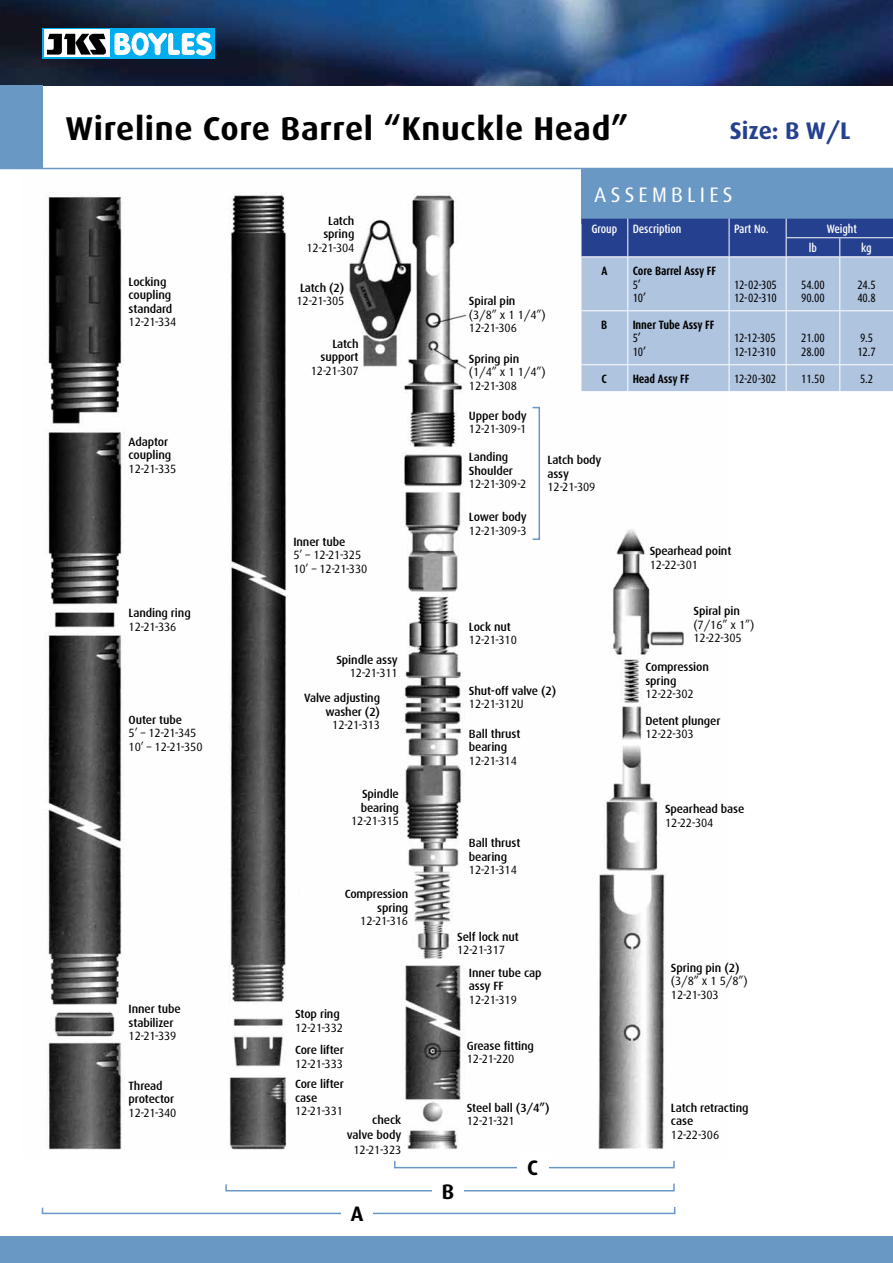
<style>
.page{position:relative;width:893px;height:1263px;background:#fff}
.page>*{position:absolute;margin:0;border:0;box-sizing:border-box;transform-origin:0 0}
.t1{font:700 33px "Bausch Lomb";letter-spacing:.02em;color:#000}
.t2{font:700 24px "Bausch Lomb";color:#25408f}
.t3{font:21px "Bausch Lomb";letter-spacing:.2em;color:#fff}
.t4{font:700 21px "Bausch Lomb";color:#000}
.t5{font:condensed 12.15px/13.8px "Bausch Lomb";letter-spacing:-.01em;color:#000}
.t6{font:700 condensed 12.15px "Bausch Lomb";letter-spacing:-.01em;color:#000}
.t7{font:500 condensed 12.15px "Bausch Lomb";letter-spacing:-.01em;color:#fff}
.t8{font:500 12px/13.5px "Bauschlomb";letter-spacing:-.01em;color:#000}
.t9{font:12px/13.5px "Bausch Lomb";letter-spacing:-.01em;color:#000}
</style>
<div class="page">
<img style="left:44px;top:171px;width:640px;height:979px">
<hr style="left:0;top:168px;width:893px;height:1px;background:#6a98c5">
<img style="left:0;top:0;width:893px;height:85px">
<div style="left:43px;top:28px;width:172px;height:30px;background:#00aeef"></div>
<div style="left:44px;top:29px;width:65px;height:28px;background:#fff"></div>
<svg style="left:47px;top:34px;width:59px;height:21px"></svg>
<svg style="left:115px;top:33px;width:97px;height:23px"></svg>
<div style="left:0;top:85px;width:43px;height:83px;background:#6a98c5"></div>
<div style="left:0;top:1236px;width:893px;height:27px;background:#6a98c5"></div>
<div style="left:582px;top:169px;width:311px;height:54px;background:#6a98c5"></div>
<svg style="left:581px;top:219px;width:312px;height:172px;background:#95aace"></svg>
<svg style="left:41px;top:1207px;width:635px;height:8px"></svg>
<svg style="left:225px;top:1183px;width:450px;height:9px"></svg>
<div style="left:394px;top:1160px;width:281px;height:8px;border:2px solid #6a98c5"></div>
<div style="left:532px;top:407px;width:8px;height:133px;border:2px solid #6a98c5"></div>
<div style="left:517px;top:1151px;width:31px;height:31px;background:#fff"></div>
<div style="left:432px;top:1176px;width:31px;height:31px;background:#fff"></div>
<div style="left:341px;top:1197px;width:32px;height:31px;background:#fff"></div>
<h1 class="t1" style="left:65px;top:110px;width:565px">Wireline Core Barrel “Knuckle Head”</h1>
<h2 class="t2" style="left:730px;top:117px;width:122px">Size: B W/L</h2>
<p class="t8" style="left:129px;top:275px;width:45px">Locking coupling standard</p>
<p class="t9" style="left:129px;top:316px;width:49px">12-21-334</p>
<p class="t8" style="left:129px;top:435px;width:44px">Adaptor coupling</p>
<p class="t9" style="left:129px;top:462px;width:49px">12-21-335</p>
<p class="t8" style="left:323px;top:214px;width:33px;text-align:center">Latch spring</p>
<p class="t9" style="left:306px;top:241px;width:49px">12-21-304</p>
<p class="t8" style="left:300px;top:281px;width:46px">Latch (2)</p>
<p class="t9" style="left:296px;top:294px;width:49px">12-21-305</p>
<p class="t8" style="left:320px;top:337px;width:40px;text-align:right">Latch support</p>
<p class="t9" style="left:311px;top:364px;width:49px">12-21-307</p>
<p class="t8" style="left:469px;top:294px;width:48px">Spiral pin</p>
<p class="t9" style="left:469px;top:308px;width:78px">(3/8” X 1 1/4”)<br>12-21-306</p>
<p class="t8" style="left:469px;top:352px;width:52px">Spring pin</p>
<p class="t9" style="left:469px;top:366px;width:78px">(1/4” X 1 1/4”)<br>12-21-308</p>
<h3 class="t3" style="left:594px;top:183px;width:140px">ASSEMBLIES</h3>
<p class="t7" style="left:591px;top:222px;width:27px">Group</p>
<p class="t7" style="left:633px;top:222px;width:50px">Description</p>
<p class="t7" style="left:734px;top:222px;width:36px">Part No.</p>
<p class="t7" style="left:827px;top:222px;width:32px">Weight</p>
<p class="t7" style="left:809px;top:241px;width:10px">lb</p>
<p class="t7" style="left:861px;top:241px;width:12px">kg</p>
<p class="t6" style="left:601px;top:264px;width:8px">A</p>
<p class="t6" style="left:633px;top:264px;width:85px">Core Barrel Assy FF</p>
<p class="t5" style="left:633px;top:278px;width:15px">5’<br>10’</p>
<p class="t5" style="left:734px;top:278px;width:44px">12-02-305<br>12-02-310</p>
<p class="t5" style="left:801px;top:278px;width:25px">54.00<br>90.00</p>
<p class="t5" style="left:857px;top:278px;width:20px">24.5<br>40.8</p>
<p class="t6" style="left:601px;top:318px;width:8px">B</p>
<p class="t6" style="left:633px;top:318px;width:83px">Inner Tube Assy FF</p>
<p class="t5" style="left:633px;top:331px;width:15px">5’<br>10’</p>
<p class="t5" style="left:734px;top:331px;width:43px">12-12-305<br>12-12-310</p>
<p class="t5" style="left:801px;top:331px;width:25px">21.00<br>28.00</p>
<p class="t5" style="left:857px;top:331px;width:20px">9.5<br>12.7</p>
<p class="t6" style="left:601px;top:372px;width:7px">C</p>
<p class="t6" style="left:633px;top:372px;width:58px">Head Assy FF</p>
<p class="t5" style="left:734px;top:372px;width:44px">12-20-302</p>
<p class="t5" style="left:801px;top:372px;width:25px">11.50</p>
<p class="t5" style="left:860px;top:372px;width:15px">5.2</p>
<p class="t8" style="left:469px;top:409px;width:59px">Upper body</p>
<p class="t9" style="left:469px;top:422px;width:59px">12-21-309-1</p>
<p class="t8" style="left:469px;top:450px;width:46px">Landing<br>Shoulder</p>
<p class="t9" style="left:469px;top:477px;width:59px">12-21-309-2</p>
<p class="t8" style="left:547px;top:453px;width:56px">Latch body assy</p>
<p class="t9" style="left:547px;top:480px;width:49px">12-21-309</p>
<p class="t8" style="left:293px;top:535px;width:54px">Inner tube</p>
<p class="t9" style="left:293px;top:548px;width:75px">5’ – 12-21-325<br>10’ – 12-21-330</p>
<p class="t8" style="left:469px;top:510px;width:59px">Lower body</p>
<p class="t9" style="left:469px;top:524px;width:59px">12-21-309-3</p>
<p class="t8" style="left:129px;top:606px;width:64px">Landing ring</p>
<p class="t9" style="left:129px;top:620px;width:49px">12-21-336</p>
<p class="t8" style="left:469px;top:620px;width:43px">Lock nut</p>
<p class="t9" style="left:469px;top:633px;width:49px">12-21-310</p>
<p class="t8" style="left:129px;top:713px;width:55px">Outer tube</p>
<p class="t9" style="left:129px;top:727px;width:75px">5’ – 12-21-345<br>10’ – 12-21-350</p>
<p class="t8" style="left:129px;top:1002px;width:54px">Inner tube stabilizer</p>
<p class="t9" style="left:129px;top:1029px;width:49px">12-21-339</p>
<p class="t8" style="left:129px;top:1079px;width:47px">Thread protector</p>
<p class="t9" style="left:129px;top:1106px;width:49px">12-21-340</p>
<p class="t8" style="left:336px;top:653px;width:63px">Spindle assy</p>
<p class="t9" style="left:350px;top:666px;width:49px">12-21-311</p>
<p class="t8" style="left:304px;top:691px;width:77px;text-align:right">Valve adjusting washer (2)</p>
<p class="t9" style="left:332px;top:719px;width:49px">12-21-313</p>
<p class="t8" style="left:361px;top:787px;width:40px">Spindle bearing</p>
<p class="t9" style="left:351px;top:814px;width:49px">12-21-315</p>
<p class="t8" style="left:345px;top:887px;width:65px;text-align:right">Compression spring</p>
<p class="t9" style="left:360px;top:914px;width:49px">12-21-316</p>
<p class="t8" style="left:295px;top:1007px;width:46px">Stop ring</p>
<p class="t9" style="left:295px;top:1021px;width:49px">12-21-332</p>
<p class="t8" style="left:295px;top:1043px;width:50px">Core lifter</p>
<p class="t9" style="left:295px;top:1057px;width:49px">12-21-333</p>
<p class="t8" style="left:295px;top:1077px;width:50px">Core lifter case</p>
<p class="t9" style="left:295px;top:1104px;width:49px">12-21-331</p>
<p class="t8" style="left:347px;top:1113px;width:56px;line-height:15px;text-align:right">check valve body</p>
<p class="t9" style="left:353px;top:1143px;width:49px">12-21-323</p>
<h3 class="t4" style="left:351px;top:1201px;width:14px">A</h3>
<p class="t8" style="left:469px;top:684px;width:89px">Shut-off valve (2)</p>
<p class="t9" style="left:469px;top:697px;width:56px">12-21-312U</p>
<p class="t8" style="left:469px;top:727px;width:53px">Ball thrust bearing</p>
<p class="t9" style="left:469px;top:754px;width:49px">12-21-314</p>
<p class="t8" style="left:469px;top:836px;width:53px">Ball thrust bearing</p>
<p class="t9" style="left:469px;top:863px;width:49px">12-21-314</p>
<p class="t8" style="left:457px;top:930px;width:63px">Self lock nut</p>
<p class="t9" style="left:457px;top:943px;width:49px">12-21-317</p>
<p class="t8" style="left:469px;top:966px;width:74px">Inner tube cap assy FF</p>
<p class="t9" style="left:469px;top:993px;width:49px">12-21-319</p>
<p class="t8" style="left:467px;top:1039px;width:69px">Grease fitting</p>
<p class="t9" style="left:467px;top:1052px;width:49px">12-21-220</p>
<p class="t8" style="left:467px;top:1101px;width:84px">Steel ball (3/4”)</p>
<p class="t9" style="left:467px;top:1115px;width:49px">12-21-321</p>
<h3 class="t4" style="left:442px;top:1180px;width:14px">B</h3>
<h3 class="t4" style="left:527px;top:1155px;width:13px">C</h3>
<p class="t8" style="left:650px;top:544px;width:83px">Spearhead point</p>
<p class="t9" style="left:650px;top:558px;width:50px">12-22-301</p>
<p class="t8" style="left:693px;top:604px;width:48px">Spiral pin</p>
<p class="t9" style="left:693px;top:618px;width:63px">(7/16” X 1”)<br>12-22-305</p>
<p class="t8" style="left:645px;top:661px;width:65px">Compression spring</p>
<p class="t9" style="left:645px;top:688px;width:50px">12-22-302</p>
<p class="t8" style="left:645px;top:714px;width:77px">Detent plunger</p>
<p class="t9" style="left:645px;top:727px;width:50px">12-22-303</p>
<p class="t8" style="left:665px;top:802px;width:81px">Spearhead base</p>
<p class="t9" style="left:665px;top:816px;width:50px">12-22-304</p>
<p class="t8" style="left:671px;top:961px;width:70px">Spring pin (2)</p>
<p class="t9" style="left:671px;top:974px;width:78px">(3/8” X 1 5/8”)<br>12-21-303</p>
<p class="t8" style="left:671px;top:1101px;width:79px">Latch retracting case</p>
<p class="t9" style="left:671px;top:1128px;width:50px">12-22-306</p>
</div>
